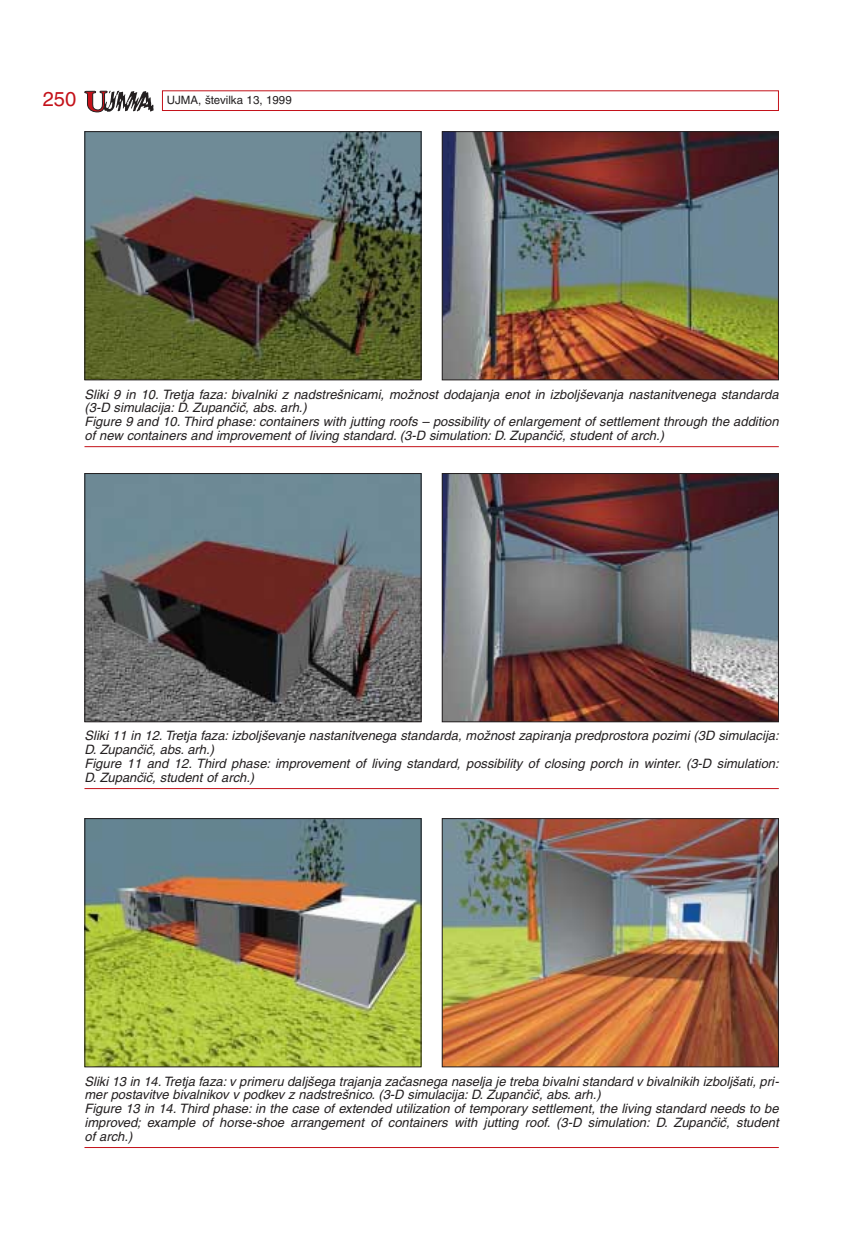
<style>
.page{position:relative;width:851px;height:1233px;background:#fff}
.page>*{position:absolute;margin:0;border:0;box-sizing:border-box;transform-origin:0 0}
.t1{font:20.1px "SS Helvetica";color:#c4121a}
.t2{font:italic 12.9px/14px "SS Helvetica";color:#231f20}
.t3{font:11.55px "SS Helvetica";color:#231f20}
</style>
<div class="page">
<div style="left:162px;top:90px;width:616px;height:21px;border:1px solid #c4121a"></div>
<svg style="left:85px;top:91px;width:68px;height:21px"></svg>
<img style="left:86px;top:133px;width:333px;height:245px">
<div style="left:84px;top:131px;width:337px;height:249px;border:1px solid #231f20"></div>
<img style="left:444px;top:133px;width:332px;height:245px">
<div style="left:442px;top:131px;width:336px;height:249px;border:1px solid #231f20"></div>
<hr style="left:84px;top:446px;width:694px;height:1px;background:#c4121a">
<img style="left:86px;top:475px;width:333px;height:245px">
<div style="left:84px;top:473px;width:337px;height:249px;border:1px solid #231f20"></div>
<img style="left:444px;top:475px;width:332px;height:245px">
<div style="left:442px;top:473px;width:336px;height:249px;border:1px solid #231f20"></div>
<hr style="left:84px;top:788px;width:694px;height:1px;background:#c4121a">
<img style="left:86px;top:820px;width:333px;height:245px">
<div style="left:84px;top:818px;width:337px;height:249px;border:1px solid #231f20"></div>
<img style="left:444px;top:820px;width:332px;height:245px">
<div style="left:442px;top:818px;width:336px;height:249px;border:1px solid #231f20"></div>
<hr style="left:84px;top:1147px;width:694px;height:1px;background:#c4121a">
<h1 class="t1" style="left:43px;top:92px;width:35px">250</h1>
<p class="t3" style="left:167px;top:96px;width:126px">UJMA, {tevilka 13, 1999</p>
<p class="t2" style="left:84px;top:388px;width:695px">Sliki 9 in 10. Tretja faza: bivalniki z nadstre{nicami, mo`nost dodajanja enot in izbolj{evanja nastanitvenega standarda (3-D simulacija: D. Zupan~i~, abs. arh.)<br>Figure 9 and 10. Third phase: containers with jutting roofs – possibility of enlargement of settlement through the addition of new containers and improvement of living standard. (3-D simulation: D. Zupan~i~, student of arch.)</p>
<p class="t2" style="left:84px;top:730px;width:695px">Sliki 11 in 12. Tretja faza: izbolj{evanje nastanitvenega standarda, mo`nost zapiranja predprostora pozimi (3D simulacija:<br>D. Zupan~i~, abs. arh.)<br>Figure 11 and 12. Third phase: improvement of living standard, possibility of closing porch in winter. (3-D simulation:<br>D. Zupan~i~, student of arch.)</p>
<p class="t2" style="left:84px;top:1075px;width:696px">Sliki 13 in 14. Tretja faza: v primeru dalj{ega trajanja za~asnega naselja je treba bivalni standard v bivalnikih izbolj{ati, pri&shy;mer postavitve bivalnikov v podkev z nadstre{nico. (3-D simulacija: D. Zupan~i~, abs. arh.)<br>Figure 13 in 14. Third phase: in the case of extended utilization of temporary settlement, the living standard needs to be improved; example of horse-shoe arrangement of containers with jutting roof. (3-D simulation: D. Zupan~i~, student of arch.)</p>
</div>
